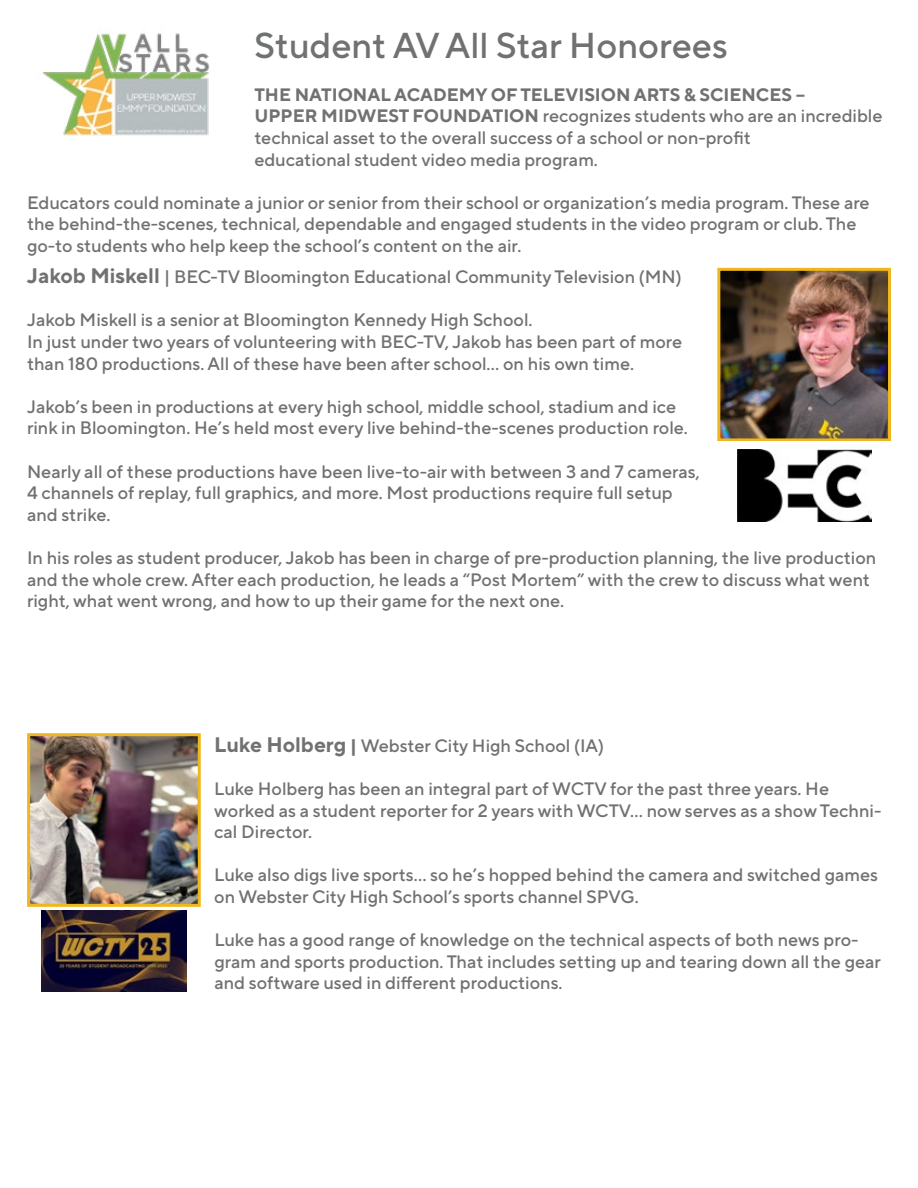
<style>
.page{position:relative;width:918px;height:1188px;background:#fff}
.page>*{position:absolute;margin:0;border:0;box-sizing:border-box;transform-origin:0 0}
.t1{font:500 36px "TT Norms Pro";color:#707171}
.t2{font:500 18px/21.6px "TT Norms Pro";color:#707171}
.t3{font:700 18px "TT Norms Pro";color:#707171}
.s1{font-weight:700}
.s2{font-weight:700;font-size:21px}
</style>
<div class="page">
<img style="left:42px;top:33px;width:168px;height:103px">
<img style="left:721px;top:272px;width:166px;height:165px">
<div style="left:717px;top:268px;width:174px;height:173px;border:3px solid #efb61d"></div>
<img style="left:737px;top:450px;width:134px;height:72px">
<img style="left:31px;top:737px;width:166px;height:166px">
<div style="left:27px;top:733px;width:174px;height:174px;border:3px solid #efb61d"></div>
<img style="left:42px;top:910px;width:144px;height:82px">
<p class="t1" style="left:254px;top:22px;width:475px">Student AV All Star Honorees</p>
<p class="t3" style="left:254px;top:83px;width:552px">THE NATIONAL ACADEMY OF TELEVISION ARTS &amp; SCIENCES –</p>
<p class="t2" style="left:254px;top:105px;width:630px"><span class="s1">UPPER MIDWEST FOUNDATION</span> recognizes students who are an incredible technical asset to the overall success of a school or non-profit</p>
<p class="t2" style="left:254px;top:148px;width:345px">educational student video media program.</p>
<p class="t2" style="left:27px;top:191px;width:844px">Educators could nominate a junior or senior from their school or organization’s media program. These are the behind-the-scenes, technical, dependable and engaged students in the video program or club. The</p>
<p class="t2" style="left:27px;top:234px;width:496px">go-to students who help keep the school’s content on the air.</p>
<p class="t2" style="left:27px;top:265px;width:656px"><span class="s2">Jakob Miskell</span> | BEC-TV Bloomington Educational Community Television (MN)</p>
<p class="t2" style="left:27px;top:309px;width:507px">Jakob Miskell is a senior at Bloomington Kennedy High School.</p>
<p class="t2" style="left:27px;top:330px;width:657px">In just under two years of volunteering with BEC-TV, Jakob has been part of more than 180 productions. All of these have been after school… on his own time.</p>
<p class="t2" style="left:27px;top:395px;width:662px">Jakob’s been in productions at every high school, middle school, stadium and ice rink in Bloomington. He’s held most every live behind-the-scenes production role.</p>
<p class="t2" style="left:27px;top:460px;width:674px">Nearly all of these productions have been live-to-air with between 3 and 7 cameras,<br>4 channels of replay, full graphics, and more. Most productions require full setup and strike.</p>
<p class="t2" style="left:27px;top:546px;width:851px">In his roles as student producer, Jakob has been in charge of pre-production planning, the live production and the whole crew. After each production, he leads a “Post Mortem” with the crew to discuss what went right, what went wrong, and how to up their game for the next one.</p>
<p class="t2" style="left:214px;top:734px;width:391px"><span class="s2">Luke Holberg</span> <span class="s1">|</span> Webster City High School (IA)</p>
<p class="t2" style="left:214px;top:777px;width:669px">Luke Holberg has been an integral part of WCTV for the past three years. He worked as a student reporter for 2 years with WCTV… now serves as a show Techni&shy;cal Director.</p>
<p class="t2" style="left:214px;top:864px;width:665px">Luke also digs live sports… so he’s hopped behind the camera and switched games on Webster City High School’s sports channel SPVG.</p>
<p class="t2" style="left:214px;top:928px;width:668px">Luke has a good range of knowledge on the technical aspects of both news pro&shy;gram and sports production. That includes setting up and tearing down all the gear and software used in different productions.</p>
</div>
